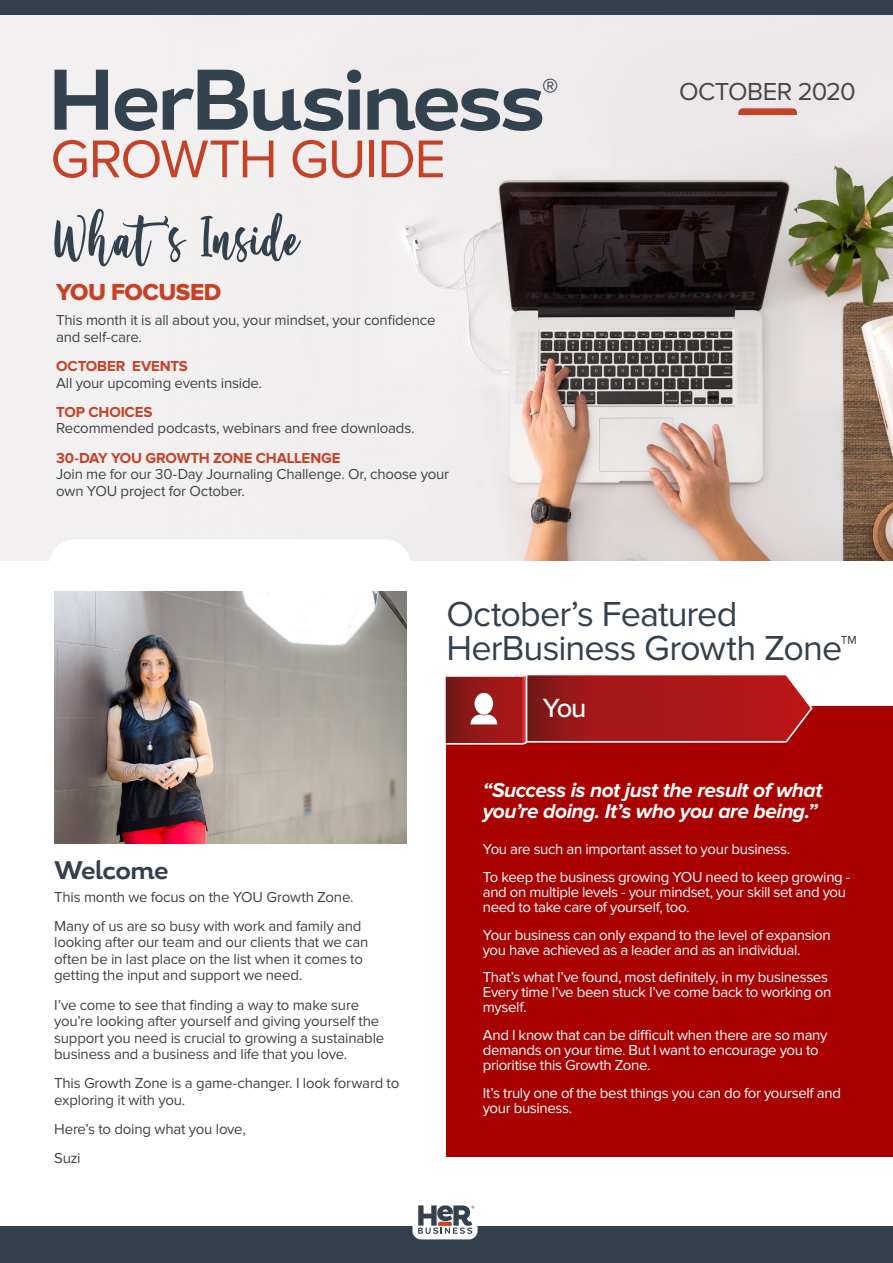
<style>
.page{position:relative;width:893px;height:1263px;background:#fff}
.page>*{position:absolute;margin:0;border:0;box-sizing:border-box;transform-origin:0 0}
.t1{font:700 85.65px "Magallanes";letter-spacing:-.04em;color:#33424f}
.t2{font:59.55px "Serenity";letter-spacing:-.005em;color:#33414e}
.t3{font:55.05px "Proxima Nova";letter-spacing:-.025em;color:#c54227}
.t4{font:36px/34.5px "Proxima Nova";letter-spacing:-.025em;color:#33414e}
.t5{font:33px "Proxima Nova";color:#33414e}
.t6{font:500 27.3px "Proxima Nova";color:#fff}
.t7{font:25.5px "Proxima Nova";letter-spacing:-.02em;color:#464547}
.t8{font:700 25.5px "Magallanes";letter-spacing:-.02em;color:#33414e}
.t9{font:24px "Proxima Nova Extrabld";letter-spacing:-.025em;color:#c54227}
.t10{font:italic 700 21px/21px "Proxima Nova";letter-spacing:-.025em;color:#fff}
.t11{font:15px/16.5px "Proxima Nova";letter-spacing:-.015em;color:#434345}
.t12{font:15px/15px "Proxima Nova";letter-spacing:-.025em;color:#fff}
.t13{font:700 15px "Proxima Nova";letter-spacing:-.01em;color:#c54227}
</style>
<div class="page">
<img style="left:0;top:15px;width:893px;height:545px">
<div style="left:446px;top:706px;width:447px;height:450px;background:#a90000"></div>
<svg style="left:445px;top:675px;width:368px;height:70px;background:#a92626"></svg>
<div style="left:474px;top:693px;width:19px;height:22px;background:#fff;border-radius:50%"></div>
<svg style="left:49px;top:539px;width:362px;height:21px"></svg>
<svg style="left:738px;top:108px;width:59px;height:7px"></svg>
<img style="left:54px;top:591px;width:352px;height:252px">
<svg style="left:0;top:1205px;width:893px;height:58px"></svg>
<div style="left:0;top:0;width:893px;height:15px;background:#33414e"></div>
<h1 class="t1" style="left:47px;top:45px;width:499px">HerBusiness</h1>
<h3 class="t3" style="left:50px;top:134px;width:397px">GROWTH GUIDE</h3>
<h3 class="t5" style="left:542px;top:75px;width:18px">®</h3>
<h3 class="t7" style="left:679px;top:80px;width:178px">OCTOBER 2020</h3>
<h2 class="t2" style="left:54px;top:200px;width:247px">What’s Inside</h2>
<h3 class="t9" style="left:56px;top:281px;width:167px">YOU FOCUSED</h3>
<p class="t11" style="left:56px;top:313px;width:381px">This month it is all about you, your mindset, your confidence and self-care.</p>
<p class="t13" style="left:56px;top:359px;width:133px">OCTOBER EVENTS</p>
<p class="t11" style="left:56px;top:375px;width:207px">All your upcoming events inside.</p>
<p class="t13" style="left:56px;top:405px;width:98px">TOP CHOICES</p>
<p class="t11" style="left:56px;top:421px;width:360px">Recommended podcasts, webinars and free downloads.</p>
<p class="t13" style="left:56px;top:451px;width:286px">30-DAY YOU GROWTH ZONE CHALLENGE</p>
<p class="t11" style="left:56px;top:467px;width:394px">Join me for our 30-Day Journaling Challenge. Or, choose your own YOU project for October.</p>
<h3 class="t4" style="left:446px;top:598px;width:412px">October’s Featured<br>HerBusiness Growth Zone™</h3>
<h3 class="t8" style="left:54px;top:854px;width:116px">Welcome</h3>
<p class="t11" style="left:54px;top:882px;width:309px;line-height:29.2px">This month we focus on the YOU Growth Zone.<br>Many of us are so busy with work and family and</p>
<p class="t11" style="left:54px;top:935px;width:316px">looking after our team and our clients that we can often be in last place on the list when it comes to getting the input and support we need.</p>
<p class="t11" style="left:54px;top:997px;width:332px">I’ve come to see that finding a way to make sure you’re looking after yourself and giving yourself the support you need is crucial to growing a sustainable business and a business and life that you love.</p>
<p class="t11" style="left:54px;top:1076px;width:347px">This Growth Zone is a game-changer. I look forward to exploring it with you.</p>
<p class="t11" style="left:54px;top:1115px;width:193px;line-height:29.2px">Here’s to doing what you love,<br>Suzi</p>
<h3 class="t6" style="left:543px;top:691px;width:45px">You</h3>
<h3 class="t10" style="left:483px;top:780px;width:341px">“Success is not just the result of what you’re doing. It’s who you are being.”</h3>
<p class="t12" style="left:483px;top:836px;width:369px;line-height:27.8px">You are such an important asset to your business.<br>To keep the business growing YOU need to keep growing -</p>
<p class="t12" style="left:483px;top:885px;width:365px">and on multiple levels - your mindset, your skill set and you need to take care of yourself, too.</p>
<p class="t12" style="left:483px;top:928px;width:349px">Your business can only expand to the level of expansion you have achieved as a leader and as an individual.</p>
<p class="t12" style="left:483px;top:970px;width:350px">That’s what I’ve found, most definitely, in my businesses<br>Every time I’ve been stuck I’ve come back to working on myself.</p>
<p class="t12" style="left:483px;top:1028px;width:346px">And I know that can be difficult when there are so many demands on your time. But I want to encourage you to prioritise this Growth Zone.</p>
<p class="t12" style="left:483px;top:1086px;width:360px">It’s truly one of the best things you can do for yourself and your business.</p>
</div>
